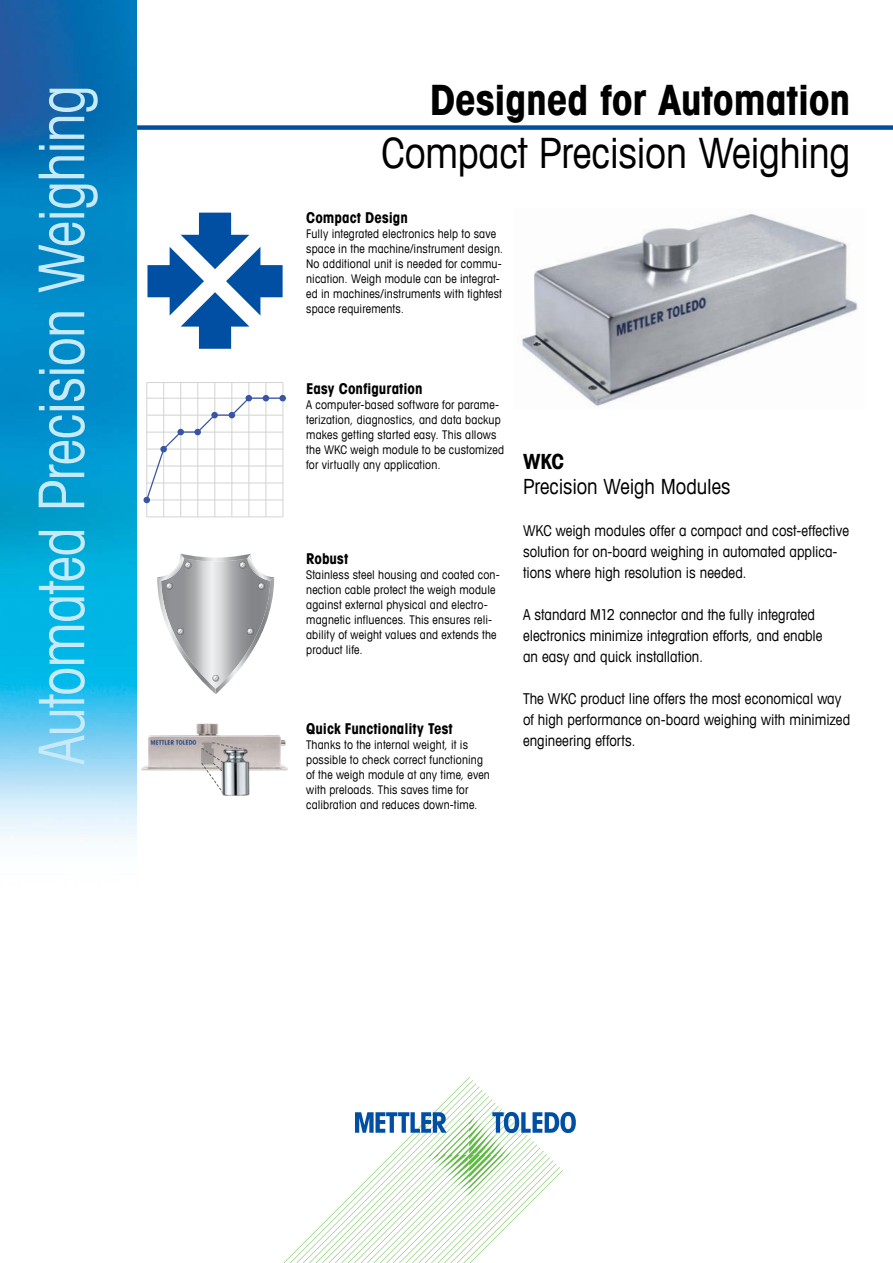
<style>
.page{position:relative;width:893px;height:1263px;background:#fff}
.page>*{position:absolute;margin:0;border:0;box-sizing:border-box;transform-origin:0 0}
.t1{font:condensed 63px "Avant Garde Com";letter-spacing:-.015em;color:#c7eafb;scale:.92 1}
.t2{font:condensed 42px "Avant Garde Com";letter-spacing:-.01em;color:#000}
.t3{font:700 condensed 42px "Avant Garde Com";letter-spacing:-.01em;color:#000}
.t4{font:condensed 21px "Avant Garde Com";letter-spacing:-.005em;color:#000}
.t5{font:700 condensed 21px "Avant Garde Com";color:#000}
.t6{font:condensed 15px/21px "Avant Garde Com";color:#000}
.t7{font:700 condensed 15px "Avant Garde Com";letter-spacing:.005em;color:#000}
.t8{font:condensed 12px/15px "Avant Garde Com";letter-spacing:.015em;color:#000}
</style>
<div class="page">
<div style="left:136px;top:125px;width:757px;height:5px;background:#004fa3"></div>
<svg style="left:283px;top:1077px;width:293px;height:186px"></svg>
<img style="left:0;top:0;width:136px;height:842px">
<svg style="left:157px;top:554px;width:117px;height:140px"></svg>
<hr style="left:147px;top:517px;width:136px;height:1px;background:#d1d3d4">
<hr style="left:163px;top:383px;width:1px;height:134px;background:#d1d3d4">
<hr style="left:215px;top:383px;width:1px;height:134px;background:#d1d3d4">
<hr style="left:180px;top:383px;width:1px;height:134px;background:#d1d3d4">
<hr style="left:197px;top:383px;width:1px;height:134px;background:#d1d3d4">
<hr style="left:232px;top:383px;width:1px;height:134px;background:#d1d3d4">
<hr style="left:249px;top:383px;width:1px;height:134px;background:#d1d3d4">
<hr style="left:266px;top:383px;width:1px;height:134px;background:#d1d3d4">
<hr style="left:283px;top:383px;width:1px;height:134px;background:#d1d3d4">
<hr style="left:147px;top:383px;width:136px;height:1px;background:#d1d3d4">
<hr style="left:147px;top:383px;width:1px;height:134px;background:#d1d3d4">
<div style="left:279px;top:395px;width:7px;height:6px;background:#3854a4;border-radius:50%"></div>
<svg style="left:144px;top:395px;width:140px;height:108px"></svg>
<svg style="left:147px;top:213px;width:136px;height:136px"></svg>
<img style="left:141px;top:723px;width:147px;height:48px">
<svg style="left:201px;top:742px;width:13px;height:38px"></svg>
<img style="left:214px;top:740px;width:45px;height:56px">
<img style="left:522px;top:214px;width:336px;height:192px">
<h1 class="t1" style="left:23px;top:764px;width:740px;rotate:-90deg">Automated Precision Weighing</h1>
<h2 class="t3" style="left:430px;top:73px;width:422px">Designed for Automation</h2>
<h2 class="t2" style="left:382px;top:127px;width:470px">Compact Precision Weighing</h2>
<p class="t7" style="left:306px;top:208px;width:103px">Compact Design</p>
<p class="t8" style="left:306px;top:226px;width:199px">Fully integrated electronics help to save space in the machine/instrument design.<br>No additional unit is needed for commu&shy;nication. Weigh module can be integrat&shy;ed in machines/instruments with tightest space requirements.</p>
<p class="t7" style="left:306px;top:379px;width:118px">Easy Configuration</p>
<p class="t8" style="left:306px;top:396px;width:199px">A computer-based software for parame&shy;terization, diagnostics, and data backup makes getting started easy. This allows the WKC weigh module to be customized for virtually any application.</p>
<p class="t7" style="left:306px;top:549px;width:44px">Robust</p>
<p class="t8" style="left:306px;top:567px;width:195px">Stainless steel housing and coated con&shy;nection cable protect the weigh module against external physical and electro&shy;magnetic influences. This ensures reli&shy;ability of weight values and extends the product life.</p>
<p class="t7" style="left:306px;top:719px;width:148px">Quick Functionality Test</p>
<p class="t8" style="left:306px;top:737px;width:185px">Thanks to the internal weight, it is possible to check correct functioning of the weigh module at any time, even with preloads. This saves time for calibration and reduces down-time.</p>
<h3 class="t5" style="left:523px;top:448px;width:43px">WKC</h3>
<h3 class="t4" style="left:523px;top:474px;width:209px">Precision Weigh Modules</h3>
<p class="t6" style="left:523px;top:520px;width:327px">WKC weigh modules offer a compact and cost-effective solution for on-board weighing in automated applica&shy;tions where high resolution is needed.</p>
<p class="t6" style="left:523px;top:604px;width:301px">A standard M12 connector and the fully integrated electronics minimize integration efforts, and enable an easy and quick installation.</p>
<p class="t6" style="left:523px;top:688px;width:329px">The WKC product line offers the most economical way of high performance on-board weighing with minimized engineering efforts.</p>
</div>
